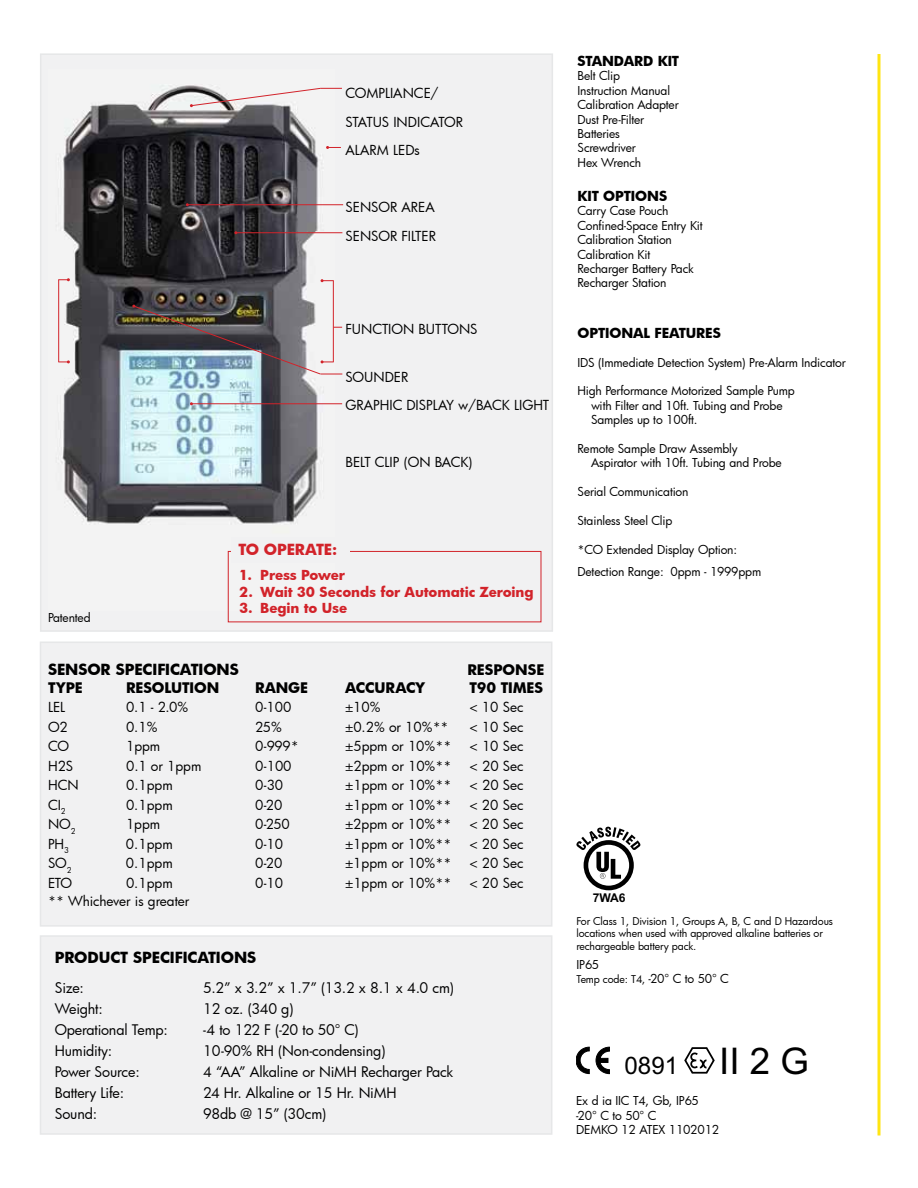
<style>
.page{position:relative;width:918px;height:1188px;background:#fff}
.page>*{position:absolute;margin:0;border:0;box-sizing:border-box;transform-origin:0 0}
.t1{font:24.15px "Arial";color:#000}
.t2{font:700 15px "Futura";letter-spacing:-.01em;color:#000}
.t3{font:700 15px "Futura";letter-spacing:-.01em;color:#d2232a}
.t4{font:14.25px "Futura";letter-spacing:-.01em;color:#000}
.t5{font:700 14.25px "Futura";letter-spacing:-.01em;color:#000}
.t6{font:13.5px/28.5px "Futura";color:#000}
.t7{font:700 13.5px "Futura";letter-spacing:-.01em;color:#d2232a}
.t8{font:700 13.5px "Futura";letter-spacing:-.01em;color:#000}
.t9{font:700 12.15px "Arial";color:#000}
.t10{font:12px/14.4px "Futura";letter-spacing:-.01em;color:#000}
.t11{font:10.5px/12.6px "Futura";letter-spacing:-.01em;color:#000}
.s1{font-size:12px}
.s2{font-size:36.75px}
</style>
<div class="page">
<div style="left:40px;top:53px;width:513px;height:579px;background:#f1f1f2;border:2px solid #e6e7e8"></div>
<hr style="left:878px;top:54px;width:2px;height:1082px;background:#ffe512">
<div style="left:40px;top:936px;width:512px;height:198px;background:#f1f1f2"></div>
<div style="left:40px;top:935px;width:512px;height:200px;border:2px solid #e6e7e8"></div>
<div style="left:40px;top:642px;width:512px;height:284px;background:#f1f1f2"></div>
<div style="left:40px;top:642px;width:512px;height:285px;border:2px solid #e6e7e8"></div>
<img style="left:59px;top:85px;width:276px;height:526px">
<hr style="left:191px;top:403px;width:151px;height:1px;background:#d2232a">
<svg style="left:326px;top:146px;width:15px;height:3px"></svg>
<div style="left:228px;top:551px;width:313px;height:71px;border:1px solid #d2232a"></div>
<div style="left:232px;top:537px;width:118px;height:26px;background:#f1f1f2"></div>
<hr style="left:236px;top:232px;width:106px;height:1px;background:#d2232a">
<hr style="left:187px;top:204px;width:156px;height:1px;background:#d2232a">
<svg style="left:321px;top:279px;width:13px;height:3px"></svg>
<hr style="left:333px;top:281px;width:1px;height:81px;background:#d2232a">
<img style="left:132px;top:304px;width:210px;height:71px">
<svg style="left:58px;top:360px;width:12px;height:3px"></svg>
<svg style="left:58px;top:278px;width:12px;height:3px"></svg>
<svg style="left:190px;top:87px;width:152px;height:20px"></svg>
<hr style="left:58px;top:280px;width:1px;height:82px;background:#d2232a">
<svg style="left:576px;top:827px;width:64px;height:63px"></svg>
<svg style="left:576px;top:1047px;width:13px;height:27px"></svg>
<svg style="left:596px;top:1047px;width:14px;height:27px"></svg>
<svg style="left:684px;top:1047px;width:31px;height:27px"></svg>
<p class="t6" style="left:345px;top:79px;width:119px">COMPLIANCE/<br>STATUS INDICATOR<br>ALARM LEDs</p>
<p class="t6" style="left:345px;top:193px;width:92px">SENSOR AREA<br>SENSOR FILTER</p>
<p class="t6" style="left:345px;top:314px;width:134px">FUNCTION BUTTONS</p>
<p class="t6" style="left:345px;top:362px;width:205px">SOUNDER<br>GRAPHIC DISPLAY w/BACK LIGHT</p>
<p class="t10" style="left:48px;top:610px;width:44px">Patented</p>
<p class="t6" style="left:345px;top:448px;width:129px">BELT CLIP (ON BACK)</p>
<p class="t3" style="left:238px;top:539px;width:100px">TO OPERATE:</p>
<p class="t7" style="left:239px;top:566px;width:107px">1. Press Power</p>
<p class="t7" style="left:239px;top:582px;width:296px">2. Wait 30 Seconds for Automatic Zeroing</p>
<p class="t7" style="left:239px;top:599px;width:109px">3. Begin to Use</p>
<p class="t2" style="left:48px;top:659px;width:193px">SENSOR SPECIFICATIONS</p>
<p class="t5" style="left:467px;top:660px;width:78px">RESPONSE</p>
<p class="t5" style="left:48px;top:677px;width:36px">TYPE</p>
<p class="t5" style="left:126px;top:677px;width:95px">RESOLUTION</p>
<p class="t5" style="left:255px;top:677px;width:55px">RANGE</p>
<p class="t5" style="left:345px;top:677px;width:82px">ACCURACY</p>
<p class="t5" style="left:470px;top:677px;width:75px">T90 TIMES</p>
<p class="t6" style="left:48px;top:693px;width:19px">LEL</p>
<p class="t6" style="left:126px;top:693px;width:64px">0.1 - 2.0%</p>
<p class="t6" style="left:255px;top:693px;width:38px">0-100</p>
<p class="t6" style="left:345px;top:693px;width:37px">±10%</p>
<p class="t6" style="left:470px;top:693px;width:56px">&lt; 10 Sec</p>
<p class="t6" style="left:48px;top:712px;width:21px">O2</p>
<p class="t6" style="left:126px;top:712px;width:33px">0.1%</p>
<p class="t6" style="left:255px;top:712px;width:28px">25%</p>
<p class="t6" style="left:345px;top:712px;width:105px">±0.2% or 10%**</p>
<p class="t6" style="left:470px;top:712px;width:56px">&lt; 10 Sec</p>
<p class="t6" style="left:48px;top:732px;width:23px">CO</p>
<p class="t6" style="left:126px;top:732px;width:36px">1ppm</p>
<p class="t6" style="left:255px;top:732px;width:45px">0-999*</p>
<p class="t6" style="left:345px;top:732px;width:108px">±5ppm or 10%**</p>
<p class="t6" style="left:470px;top:732px;width:56px">&lt; 10 Sec</p>
<p class="t6" style="left:48px;top:751px;width:27px">H2S</p>
<p class="t6" style="left:126px;top:751px;width:77px">0.1 or 1ppm</p>
<p class="t6" style="left:255px;top:751px;width:38px">0-100</p>
<p class="t6" style="left:345px;top:751px;width:108px">±2ppm or 10%**</p>
<p class="t6" style="left:470px;top:751px;width:56px">&lt; 20 Sec</p>
<p class="t6" style="left:48px;top:771px;width:32px">HCN</p>
<p class="t6" style="left:126px;top:771px;width:48px">0.1ppm</p>
<p class="t6" style="left:255px;top:771px;width:30px">0-30</p>
<p class="t6" style="left:345px;top:771px;width:108px">±1ppm or 10%**</p>
<p class="t6" style="left:470px;top:771px;width:56px">&lt; 20 Sec</p>
<p class="t6" style="left:48px;top:790px;width:19px">CI<sub>2</sub></p>
<p class="t6" style="left:126px;top:790px;width:48px">0.1ppm</p>
<p class="t6" style="left:255px;top:790px;width:29px">0-20</p>
<p class="t6" style="left:345px;top:790px;width:108px">±1ppm or 10%**</p>
<p class="t6" style="left:470px;top:790px;width:56px">&lt; 20 Sec</p>
<p class="t6" style="left:48px;top:810px;width:29px">NO<sub>2</sub></p>
<p class="t6" style="left:126px;top:810px;width:36px">1ppm</p>
<p class="t6" style="left:255px;top:810px;width:36px">0-250</p>
<p class="t6" style="left:345px;top:810px;width:108px">±2ppm or 10%**</p>
<p class="t6" style="left:470px;top:810px;width:56px">&lt; 20 Sec</p>
<p class="t6" style="left:48px;top:829px;width:23px">PH<sub>3</sub></p>
<p class="t6" style="left:126px;top:829px;width:48px">0.1ppm</p>
<p class="t6" style="left:255px;top:829px;width:30px">0-10</p>
<p class="t6" style="left:345px;top:829px;width:108px">±1ppm or 10%**</p>
<p class="t6" style="left:470px;top:829px;width:56px">&lt; 20 Sec</p>
<p class="t6" style="left:48px;top:849px;width:25px">SO<sub>2</sub></p>
<p class="t6" style="left:126px;top:849px;width:48px">0.1ppm</p>
<p class="t6" style="left:255px;top:849px;width:29px">0-20</p>
<p class="t6" style="left:345px;top:849px;width:108px">±1ppm or 10%**</p>
<p class="t6" style="left:470px;top:849px;width:56px">&lt; 20 Sec</p>
<p class="t6" style="left:48px;top:868px;width:26px">ETO</p>
<p class="t6" style="left:126px;top:868px;width:48px">0.1ppm</p>
<p class="t6" style="left:255px;top:868px;width:30px">0-10</p>
<p class="t6" style="left:345px;top:868px;width:108px">±1ppm or 10%**</p>
<p class="t6" style="left:470px;top:868px;width:56px">&lt; 20 Sec</p>
<p class="t6" style="left:48px;top:886px;width:143px">** Whichever is greater</p>
<p class="t2" style="left:55px;top:947px;width:203px">PRODUCT SPECIFICATIONS</p>
<p class="t4" style="left:55px;top:978px;width:31px">Size:</p>
<p class="t4" style="left:203px;top:978px;width:252px">5.2” x 3.2” x 1.7” (13.2 x 8.1 x 4.0 cm)</p>
<p class="t4" style="left:55px;top:999px;width:50px">Weight:</p>
<p class="t4" style="left:203px;top:999px;width:92px">12 oz. (340 g)</p>
<p class="t4" style="left:55px;top:1020px;width:115px">Operational Temp:</p>
<p class="t4" style="left:203px;top:1020px;width:157px">-4 to 122 F (-20 to 50° C)</p>
<p class="t4" style="left:55px;top:1041px;width:59px">Humidity:</p>
<p class="t4" style="left:203px;top:1041px;width:184px">10-90% RH (Non-condensing)</p>
<p class="t4" style="left:55px;top:1062px;width:87px">Power Source:</p>
<p class="t4" style="left:203px;top:1062px;width:252px">4 “AA” Alkaline or NiMH Recharger Pack</p>
<p class="t4" style="left:55px;top:1083px;width:71px">Battery Life:</p>
<p class="t4" style="left:203px;top:1083px;width:195px">24 Hr. Alkaline or 15 Hr. NiMH</p>
<p class="t4" style="left:55px;top:1104px;width:44px">Sound:</p>
<p class="t4" style="left:203px;top:1104px;width:124px">98db @ 15” (30cm)</p>
<p class="t8" style="left:578px;top:51px;width:103px">STANDARD KIT</p>
<p class="t10" style="left:578px;top:69px;width:103px">Belt Clip<br>Instruction Manual<br>Calibration Adapter<br>Dust Pre-Filter<br>Batteries<br>Screwdriver<br>Hex Wrench</p>
<p class="t8" style="left:578px;top:186px;width:91px">KIT OPTIONS</p>
<p class="t10" style="left:578px;top:204px;width:127px">Carry Case Pouch<br>Confined-Space Entry Kit<br>Calibration Station<br>Calibration Kit<br>Recharger Battery Pack<br>Recharger Station</p>
<p class="t8" style="left:578px;top:323px;width:145px">OPTIONAL FEATURES</p>
<p class="t10" style="left:578px;top:355px;width:270px">IDS (Immediate Detection System) Pre-Alarm Indicator</p>
<p class="t10" style="left:591px;top:384px;width:205px;text-indent:-14px">High Performance Motorized Sample Pump with Filter and 10ft. Tubing and Probe<br>Samples up to 100ft.</p>
<p class="t10" style="left:591px;top:441px;width:192px;text-indent:-14px">Remote Sample Draw Assembly<br>Aspirator with 10ft. Tubing and Probe</p>
<p class="t10" style="left:578px;top:484px;width:113px">Serial Communication</p>
<p class="t10" style="left:578px;top:513px;width:96px">Stainless Steel Clip</p>
<p class="t10" style="left:578px;top:538px;width:185px;line-height:21.9px">*CO Extended Display Option:<br>Detection Range: 0ppm - 1999ppm</p>
<p class="t9" style="left:593px;top:890px;width:34px">7WA6</p>
<p class="t11" style="left:576px;top:914px;width:258px">For Class 1, Division 1, Groups A, B, C and D Hazardous locations when used with approved alkaline batteries or rechargeable battery pack.</p>
<p class="t10" style="left:576px;top:957px;width:24px">IP65</p>
<p class="t11" style="left:576px;top:973px;width:154px">Temp code: T4, <span class="s1">-20° C to 50° C</span></p>
<h1 class="t1" style="left:625px;top:1049px;width:186px">0891 <span class="s2">II 2 G</span></h1>
<p class="t10" style="left:576px;top:1093px;width:145px">Ex d ia IIC T4, Gb, IP65 -20° C to 50° C<br>DEMKO 12 ATEX 1102012</p>
</div>
